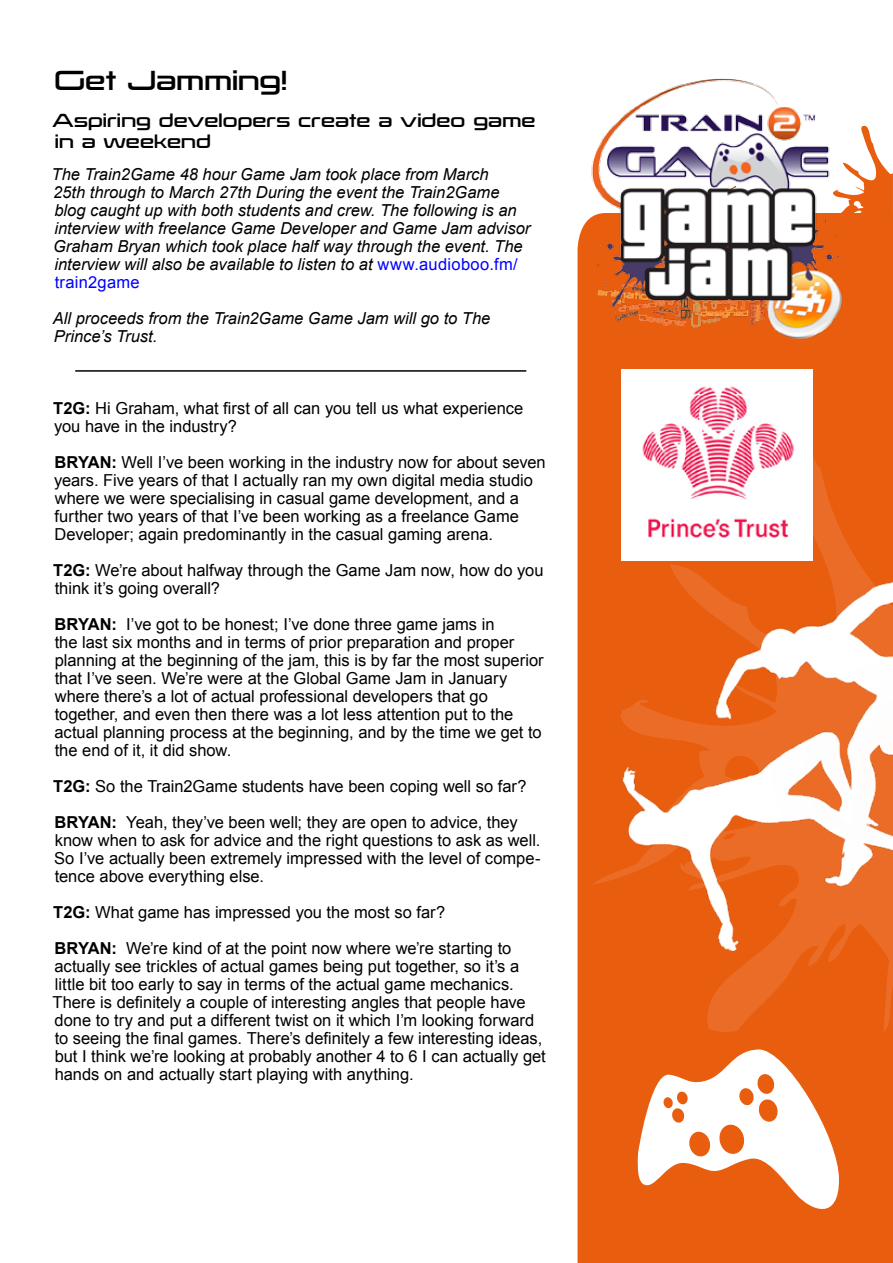
<style>
.page{position:relative;width:893px;height:1263px;background:#fff}
.page>*{position:absolute;margin:0;border:0;box-sizing:border-box;transform-origin:0 0}
.t1{font:24px "Korataki Bk";letter-spacing:.005em;color:#000}
.t2{font:16.5px/18px "Arial";color:#000}
.t3{font:italic 16.5px/18px "Arial";color:#000}
.t4{font:16.5px/21.6px "Korataki Bk";letter-spacing:.01em;color:#000}
.s1{font-style:normal;color:#00f}
.s2{font-weight:700}
</style>
<div class="page">
<svg style="left:851px;top:125px;width:42px;height:88px"></svg>
<div style="left:578px;top:213px;width:315px;height:1050px;background:#e95d0f"></div>
<svg style="left:592px;top:380px;width:301px;height:653px;background:#e95f12"></svg>
<img style="left:618px;top:576px;width:275px;height:375px">
<svg style="left:637px;top:1048px;width:202px;height:173px"></svg>
<img style="left:583px;top:78px;width:268px;height:275px">
<img style="left:622px;top:369px;width:191px;height:191px">
<hr style="left:75px;top:370px;width:451px;height:2px;background:#000">
<h1 class="t1" style="left:54px;top:66px;width:234px">Get Jamming!</h1>
<p class="t4" style="left:52px;top:109px;width:485px">Aspiring developers create a video game in a weekend</p>
<p class="t3" style="left:52px;top:165px;width:480px">The Train2Game 48 hour Game Jam took place from March<br>25th through to March 27th During the event the Train2Game blog caught up with both students and crew. The following is an interview with freelance Game Developer and Game Jam advisor Graham Bryan which took place half way through the event. The interview will also be available to listen to at <span class="s1">www.audioboo.fm/ train2game</span></p>
<p class="t3" style="left:53px;top:309px;width:439px">All proceeds from the Train2Game Game Jam will go to The<br>Prince’s Trust.</p>
<p class="t2" style="left:53px;top:399px;width:472px"><span class="s2">T2G:</span> Hi Graham, what first of all can you tell us what experience you have in the industry?</p>
<p class="t2" style="left:54px;top:453px;width:493px"><span class="s2">BRYAN:</span> Well I’ve been working in the industry now for about seven years. Five years of that I actually ran my own digital media studio where we were specialising in casual game development, and a further two years of that I’ve been working as a freelance Game Developer; again predominantly in the casual gaming arena.</p>
<p class="t2" style="left:53px;top:561px;width:492px"><span class="s2">T2G:</span> We’re about halfway through the Game Jam now, how do you think it’s going overall?</p>
<p class="t2" style="left:55px;top:615px;width:491px"><span class="s2">BRYAN:</span> I’ve got to be honest; I’ve done three game jams in<br>the last six months and in terms of prior preparation and proper planning at the beginning of the jam, this is by far the most superior that I’ve seen. We’re were at the Global Game Jam in January where there’s a lot of actual professional developers that go together, and even then there was a lot less attention put to the actual planning process at the beginning, and by the time we get to the end of it, it did show.</p>
<p class="t2" style="left:53px;top:768px;width:475px;line-height:36px"><span class="s2">T2G:</span> So the Train2Game students have been coping well so far?<br><span class="s2">BRYAN:</span> Yeah, they’ve been well; they are open to advice, they</p>
<p class="t2" style="left:54px;top:831px;width:488px;text-align:justify">know when to ask for advice and the right questions to ask as well.<br>So I’ve actually been extremely impressed with the level of compe&shy;tence above everything else.</p>
<p class="t2" style="left:53px;top:894px;width:459px;line-height:36px"><span class="s2">T2G:</span> What game has impressed you the most so far?<br><span class="s2">BRYAN:</span> We’re kind of at the point now where we’re starting to</p>
<p class="t2" style="left:53px;top:957px;width:495px">actually see trickles of actual games being put together, so it’s a little bit too early to say in terms of the actual game mechanics.<br>There is definitely a couple of interesting angles that people have done to try and put a different twist on it which I’m looking forward to seeing the final games. There’s definitely a few interesting ideas, but I think we’re looking at probably another 4 to 6 I can actually get hands on and actually start playing with anything.</p>
</div>
